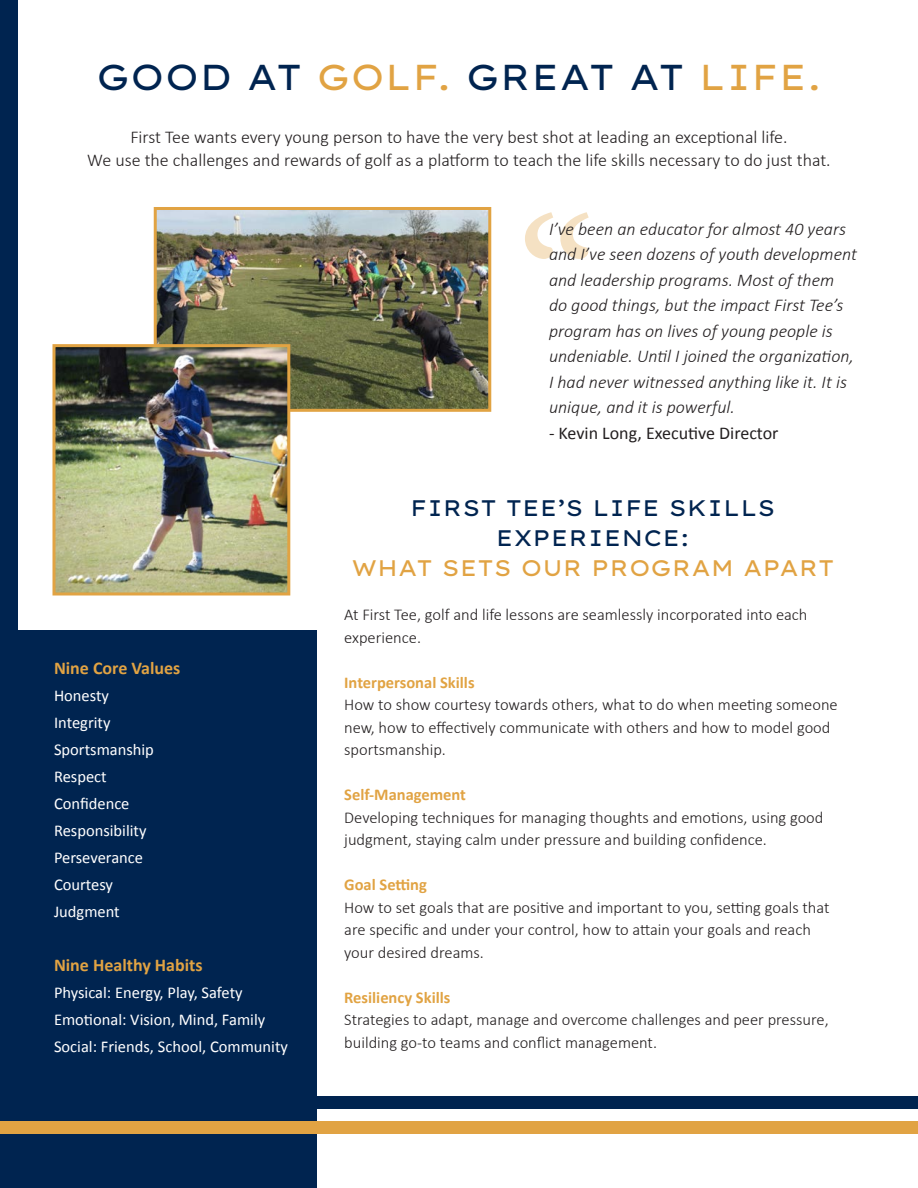
<style>
.page{position:relative;width:918px;height:1188px;background:#fff}
.page>*{position:absolute;margin:0;border:0;box-sizing:border-box;transform-origin:0 0}
.t1{font:202.5px "Minion Pro";color:#e1a343}
.t2{font:36px "Lexend Giga";color:#002450}
.t3{font:22.5px/30px "Lexend Giga";color:#002450;text-align:center}
.t4{font:22.5px "Lexend Giga";color:#e1a343}
.t5{font:italic 300 18px/25.5px "Calibri";color:#231f20}
.t6{font:300 18px "Calibri";color:#231f20}
.t7{font:700 18px "Calibri";color:#e1a343}
.t8{font:18px "Calibri";color:#231f20}
.t9{font:300 16.5px/22.5px "Calibri";color:#231f20}
.t10{font:16.5px/27px "Calibri";color:#fff}
.t11{font:700 16.5px "Calibri";color:#e1a343}
.s1{color:#e1a343}
</style>
<div class="page">
<div style="left:0;top:0;width:18px;height:653px;background:#002450"></div>
<div style="left:0;top:630px;width:317px;height:558px;background:#002450"></div>
<img style="left:158px;top:211px;width:329px;height:197px">
<div style="left:154px;top:207px;width:337px;height:205px;border:3px solid #e1a343"></div>
<img style="left:56px;top:348px;width:230px;height:244px">
<div style="left:52px;top:344px;width:238px;height:252px;border:3px solid #e1a343"></div>
<div style="left:0;top:1096px;width:918px;height:13px;background:#002450"></div>
<div style="left:0;top:1122px;width:918px;height:12px;background:#e1a343"></div>
<p class="t2" style="left:96px;top:48px;width:727px">GOOD AT <span class="s1">GOLF.</span> GREAT AT <span class="s1">LIFE.</span></p>
<p class="t6" style="left:130px;top:126px;width:659px">First Tee wants every young person to have the very best shot at leading an exceptional life.</p>
<p class="t6" style="left:87px;top:149px;width:745px">We use the challenges and rewards of golf as a platform to teach the life skills necessary to do just that.</p>
<p class="t7" style="left:54px;top:656px;width:128px">Nine Core Values</p>
<p class="t10" style="left:54px;top:682px;width:57px">Honesty</p>
<p class="t10" style="left:54px;top:709px;width:58px">Integrity</p>
<p class="t10" style="left:54px;top:736px;width:101px">Sportsmanship</p>
<p class="t10" style="left:54px;top:763px;width:54px">Respect</p>
<p class="t10" style="left:54px;top:790px;width:77px">Confidence</p>
<p class="t10" style="left:54px;top:817px;width:94px">Responsibility</p>
<p class="t10" style="left:54px;top:844px;width:91px">Perseverance</p>
<p class="t10" style="left:54px;top:871px;width:61px">Courtesy</p>
<p class="t10" style="left:54px;top:898px;width:67px">Judgment</p>
<p class="t7" style="left:54px;top:953px;width:150px">Nine Healthy Habits</p>
<p class="t10" style="left:54px;top:979px;width:236px">Physical: Energy, Play, Safety<br>Emotional: Vision, Mind, Family<br>Social: Friends, School, Community</p>
<h1 class="t1" style="left:516px;top:172px;width:82px">“</h1>
<p class="t5" style="left:549px;top:216px;width:310px">I’ve been an educator for almost 40 years and I’ve seen dozens of youth development and leadership programs. Most of them<br>do good things, but the impact First Tee’s program has on lives of young people is undeniable. Until I joined the organization, I had never witnessed anything like it. It is unique, and it is powerful.</p>
<p class="t8" style="left:549px;top:420px;width:231px">- Kevin Long, Executive Director</p>
<p class="t3" style="left:410px;top:491px;width:367px">FIRST TEE’S LIFE SKILLS<br>EXPERIENCE:</p>
<p class="t4" style="left:351px;top:550px;width:485px">WHAT SETS OUR PROGRAM APART</p>
<p class="t9" style="left:344px;top:603px;width:465px">At First Tee, golf and life lessons are seamlessly incorporated into each experience.</p>
<p class="t11" style="left:344px;top:671px;width:132px">Interpersonal Skills</p>
<p class="t9" style="left:344px;top:693px;width:495px">How to show courtesy towards others, what to do when meeting someone new, how to effectively communicate with others and how to model good sportsmanship.</p>
<p class="t11" style="left:344px;top:783px;width:123px">Self-Management</p>
<p class="t9" style="left:344px;top:806px;width:481px">Developing techniques for managing thoughts and emotions, using good judgment, staying calm under pressure and building confidence.</p>
<p class="t11" style="left:344px;top:873px;width:84px">Goal Setting</p>
<p class="t9" style="left:344px;top:896px;width:487px">How to set goals that are positive and important to you, setting goals that are specific and under your control, how to attain your goals and reach your desired dreams.</p>
<p class="t11" style="left:344px;top:986px;width:108px">Resiliency Skills</p>
<p class="t9" style="left:344px;top:1008px;width:486px">Strategies to adapt, manage and overcome challenges and peer pressure, building go-to teams and conflict management.</p>
</div>
